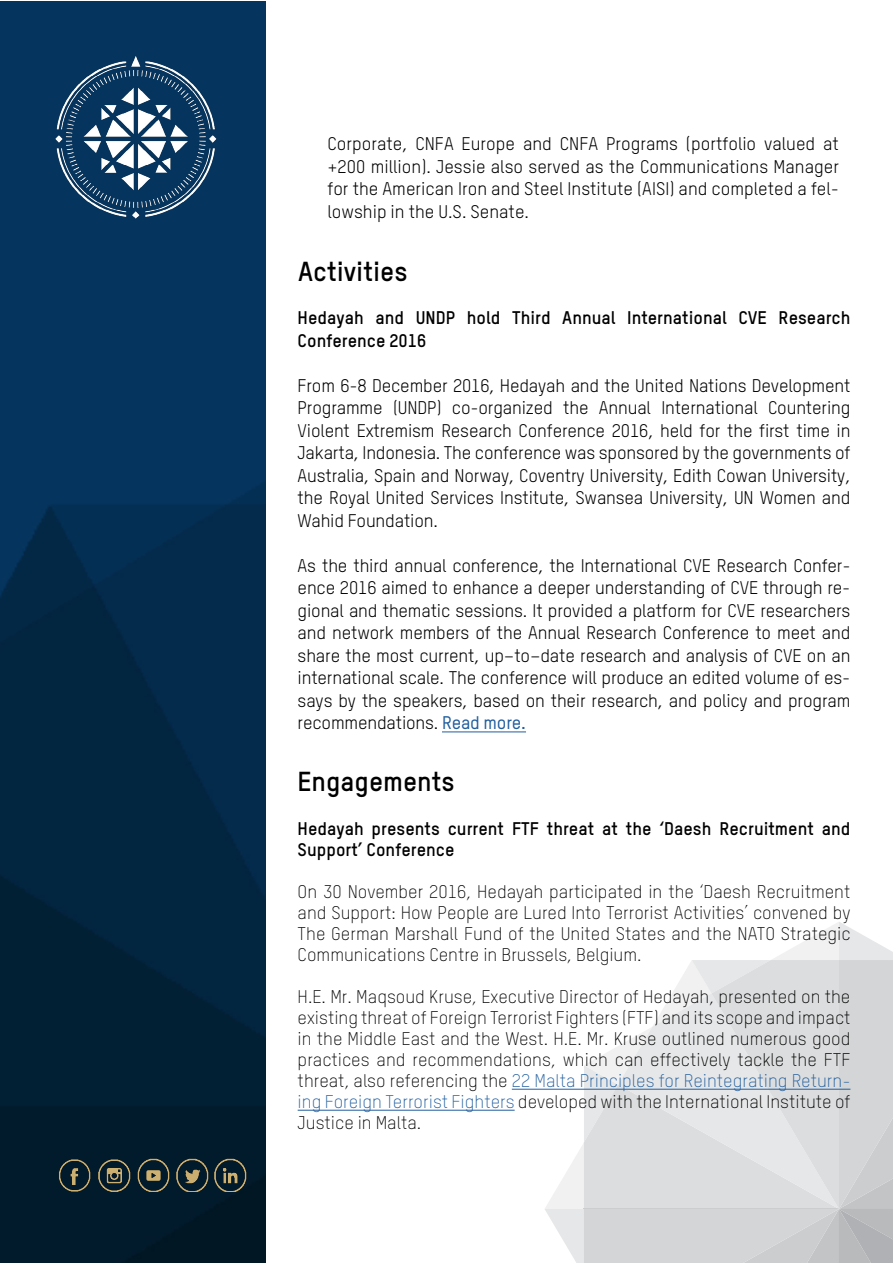
<style>
.page{position:relative;width:893px;height:1263px;background:#fff}
.page>*{position:absolute;margin:0;border:0;box-sizing:border-box;transform-origin:0 0}
.t1{font:700 27px "TSTAR";color:#000}
.t2{font:18px/22.5px "TSTAR";letter-spacing:-.01em;color:#000;text-align:justify}
.t3{font:300 18px/21px "TSTAR";color:#000;text-align:justify}
.t4{font:700 18px/22.5px "TSTAR";color:#000}
.s1{font-weight:500;color:#215e9e}
.s2{color:#215e9e}
</style>
<div class="page">
<svg style="left:544px;top:922px;width:349px;height:341px"></svg>
<img style="left:0;top:1px;width:266px;height:1262px">
<img style="left:58px;top:1158px;width:34px;height:34px">
<img style="left:176px;top:1158px;width:32px;height:34px">
<img style="left:98px;top:1158px;width:34px;height:34px">
<img style="left:136px;top:1158px;width:34px;height:34px">
<img style="left:54px;top:56px;width:170px;height:176px">
<img style="left:214px;top:1158px;width:33px;height:34px">
<hr style="left:442px;top:731px;width:84px;height:1px;background:#215e9e">
<hr style="left:512px;top:1089px;width:338px;height:1px;background:#215e9e">
<hr style="left:298px;top:1110px;width:217px;height:1px;background:#215e9e">
<p class="t2" style="left:327px;top:132px;width:513px">Corporate, CNFA Europe and CNFA Programs (portfolio valued at +200 million). Jessie also served as the Communications Manager for the American Iron and Steel Institute (AISI) and completed a fel&shy;lowship in the U.S. Senate.</p>
<h1 class="t1" style="left:298px;top:255px;width:111px">Activities</h1>
<p class="t4" style="left:298px;top:306px;width:554px">Hedayah and UNDP hold Third Annual International CVE Research<br>Conference 2016</p>
<p class="t2" style="left:298px;top:374px;width:554px">From 6-8 December 2016, Hedayah and the United Nations Development Programme (UNDP) co-organized the Annual International Countering Violent Extremism Research Conference 2016, held for the first time in Jakarta, Indonesia. The conference was sponsored by the governments of Australia, Spain and Norway, Coventry University, Edith Cowan University, the Royal United Services Institute, Swansea University, UN Women and Wahid Foundation.</p>
<p class="t2" style="left:298px;top:554px;width:554px">As the third annual conference, the International CVE Research Confer&shy;ence 2016 aimed to enhance a deeper understanding of CVE through re&shy;gional and thematic sessions. It provided a platform for CVE researchers and network members of the Annual Research Conference to meet and share the most current, up–to–date research and analysis of CVE on an international scale. The conference will produce an edited volume of es&shy;says by the speakers, based on their research, and policy and program recommendations. <span class="s1">Read more.</span></p>
<h1 class="t1" style="left:298px;top:764px;width:159px">Engagements</h1>
<p class="t4" style="left:298px;top:817px;width:554px;line-height:21px">Hedayah presents current FTF threat at the ‘Daesh Recruitment and<br>Support’ Conference</p>
<p class="t3" style="left:298px;top:881px;width:554px">On 30 November 2016, Hedayah participated in the ‘Daesh Recruitment and Support: How People are Lured Into Terrorist Activities’ convened by The German Marshall Fund of the United States and the NATO Strategic Communications Centre in Brussels, Belgium.</p>
<p class="t3" style="left:298px;top:986px;width:554px">H.E. Mr. Maqsoud Kruse, Executive Director of Hedayah, presented on the existing threat of Foreign Terrorist Fighters (FTF) and its scope and impact in the Middle East and the West. H.E. Mr. Kruse outlined numerous good practices and recommendations, which can effectively tackle the FTF threat, also referencing the <span class="s2">22 Malta Principles for Reintegrating Return&shy;ing Foreign Terrorist Fighters</span> developed with the International Institute of Justice in Malta.</p>
</div>
